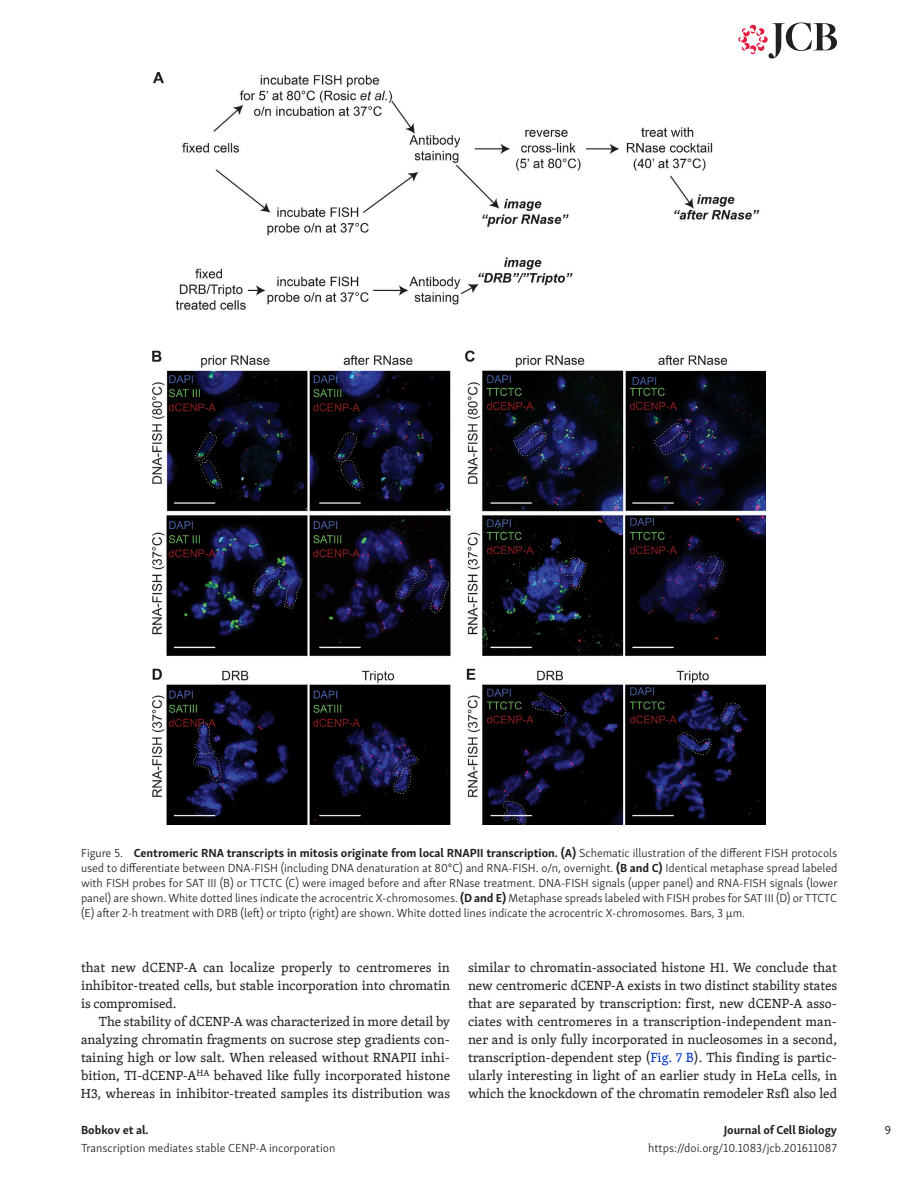
<style>
.page{position:relative;width:918px;height:1188px;background:#fff}
.page>*{position:absolute;margin:0;border:0;box-sizing:border-box;transform-origin:0 0}
.t1{font:13.5px/18px "Skolar PE";letter-spacing:-.005em;color:#231f20;text-align:justify}
.t2{font:300 12px/15px "Skolar Sans PE";color:#231f20;text-align:justify}
.t3{font:700 12px "Skolar Sans PE";letter-spacing:-.005em;color:#231f20}
.t4{font:12px "Skolar Sans PE";color:#231f20}
.s1{font-weight:700}
.s2{color:#0034c9}
</style>
<div class="page">
<svg style="left:738px;top:23px;width:99px;height:35px"></svg>
<img style="left:153px;top:72px;width:612px;height:752px">
<p class="t2" style="left:81px;top:845px;width:758px">Figure 5. <span class="s1">Centromeric RNA transcripts in mitosis originate from local RNAPII transcription. (A)</span> Schematic illustration of the different FISH protocols used to differentiate between DNA-FISH (including DNA denaturation at 80°C) and RNA-FISH. o/n, overnight. <span class="s1">(B and C)</span> Identical metaphase spread labeled with FISH probes for SAT III (B) or TTCTC (C) were imaged before and after RNase treatment. DNA-FISH signals (upper panel) and RNA-FISH signals (lower panel) are shown. White dotted lines indicate the acrocentric X-chromosomes. <span class="s1">(D and E)</span> Metaphase spreads labeled with FISH probes for SAT III (D) or TTCTC (E) after 2-h treatment with DRB (left) or tripto (right) are shown. White dotted lines indicate the acrocentric X-chromosomes. Bars, 3 µm.</p>
<p class="t1" style="left:81px;top:958px;width:371px">that new dCENP-A can localize properly to centromeres in inhibitor-treated cells, but stable incorporation into chromatin is compromised.</p>
<p class="t1" style="left:81px;top:1012px;width:371px;text-indent:18px">The stability of dCENP-A was characterized in more detail by analyzing chromatin fragments on sucrose step gradients con&shy;taining high or low salt. When released without RNAPII inhi&shy;bition, TI-dCENP-A<sup>HA</sup> behaved like fully incorporated histone H3, whereas in inhibitor-treated samples its distribution was</p>
<p class="t3" style="left:81px;top:1120px;width:69px">Bobkov et al.</p>
<p class="t2" style="left:81px;top:1140px;width:256px">Transcription mediates stable CENP-A incorporation</p>
<p class="t1" style="left:468px;top:958px;width:371px">similar to chromatin-associated histone H1. We conclude that new centromeric dCENP-A exists in two distinct stability states that are separated by transcription: first, new dCENP-A asso&shy;ciates with centromeres in a transcription-independent man&shy;ner and is only fully incorporated in nucleosomes in a second, transcription-dependent step (<span class="s2">Fig. 7 B</span>). This finding is partic&shy;ularly interesting in light of an earlier study in HeLa cells, in which the knockdown of the chromatin remodeler Rsf1 also led</p>
<p class="t3" style="left:724px;top:1120px;width:115px">Journal of Cell Biology</p>
<p class="t2" style="left:648px;top:1140px;width:190px">https://doi.org/10.1083/jcb.201611087</p>
<p class="t4" style="left:885px;top:1121px;width:8px">9</p>
</div>
